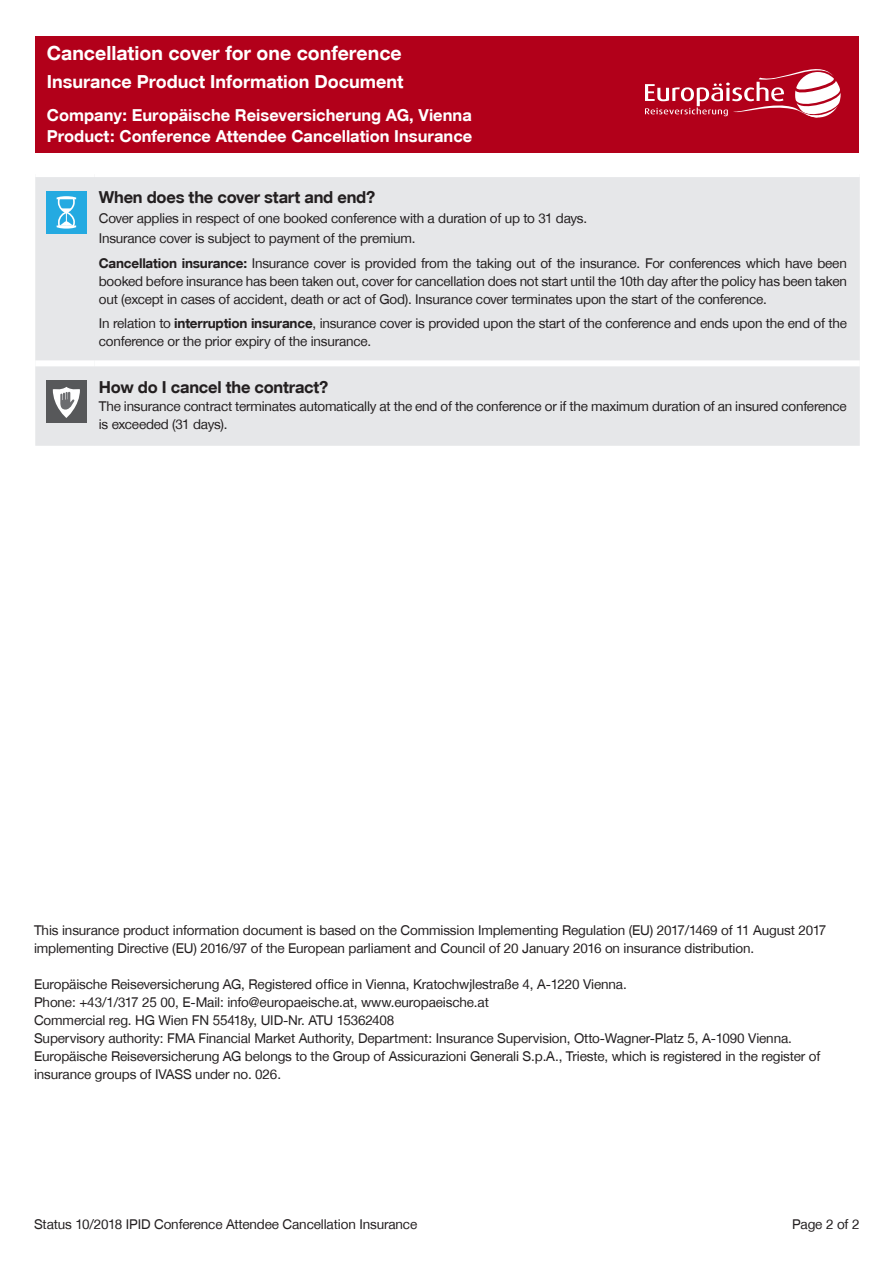
<style>
.page{position:relative;width:893px;height:1263px;background:#fff}
.page>*{position:absolute;margin:0;border:0;box-sizing:border-box;transform-origin:0 0}
.t1{font:19.5px "Helvetica Fet";color:#fff}
.t2{font:18px "Helvetica Fet";color:#fff}
.t3{font:16.5px/21.6px "Helvetica Fet";color:#fff}
.Überschrift_2_-_Frag{font:16.5px "Helvetica Fet";letter-spacing:-.015em;color:#231f20}
.Fließtext_ohne_Aufz{font:13.5px/18px "Helvetica Nor";letter-spacing:-.015em;color:#231f20}
.Impressium{font:13.5px/18px "Helvetica Nor";letter-spacing:-.01em;color:#231f20}
.s1{font-family:"Helvetica Fet"}
</style>
<div class="page">
<div style="left:35px;top:177px;width:825px;height:269px;background:#e6e7e9"></div>
<div style="left:35px;top:360px;width:60px;height:6px;background:#fff"></div>
<div style="left:95px;top:360px;width:765px;height:6px;background:#fff"></div>
<div style="left:46px;top:191px;width:41px;height:43px;background:#24aae1"></div>
<svg style="left:57px;top:196px;width:19px;height:33px"></svg>
<div style="left:46px;top:380px;width:41px;height:43px;background:#57585a"></div>
<svg style="left:53px;top:387px;width:27px;height:31px"></svg>
<div style="left:35px;top:36px;width:824px;height:117px;background:#b2001a"></div>
<svg style="left:645px;top:69px;width:196px;height:49px"></svg>
<h1 class="t1" style="left:47px;top:41px;width:356px">Cancellation cover for one conference</h1>
<h2 class="t2" style="left:47px;top:71px;width:358px">Insurance Product Information Document</h2>
<p class="t3" style="left:47px;top:104px;width:427px">Company: Europäische Reiseversicherung AG, Vienna<br>Product: Conference Attendee Cancellation Insurance</p>
<p class="Überschrift_2_-_Frag" style="left:99px;top:187px;width:278px">When does the cover start and end?</p>
<p class="Fließtext_ohne_Aufz" style="left:99px;top:209px;width:490px">Cover applies in respect of one booked conference with a duration of up to 31 days.</p>
<p class="Fließtext_ohne_Aufz" style="left:99px;top:229px;width:318px">Insurance cover is subject to payment of the premium.</p>
<p class="Fließtext_ohne_Aufz" style="left:99px;top:254px;width:750px;text-align:justify"><span class="s1">Cancellation insurance:</span> Insurance cover is provided from the taking out of the insurance. For conferences which have been booked before insurance has been taken out, cover for cancellation does not start until the 10th day after the policy has been taken out (except in cases of accident, death or act of God). Insurance cover terminates upon the start of the conference.</p>
<p class="Fließtext_ohne_Aufz" style="left:99px;top:314px;width:750px">In relation to <span class="s1">interruption insurance</span>, insurance cover is provided upon the start of the conference and ends upon the end of the conference or the prior expiry of the insurance.</p>
<p class="Überschrift_2_-_Frag" style="left:99px;top:377px;width:231px">How do I cancel the contract?</p>
<p class="Fließtext_ohne_Aufz" style="left:99px;top:397px;width:749px">The insurance contract terminates automatically at the end of the conference or if the maximum duration of an insured conference is exceeded (31 days).</p>
<p class="Impressium" style="left:34px;top:921px;width:794px">This insurance product information document is based on the Commission Implementing Regulation (EU) 2017/1469 of 11 August 2017 implementing Directive (EU) 2016/97 of the European parliament and Council of 20 January 2016 on insurance distribution.</p>
<p class="Impressium" style="left:34px;top:975px;width:594px">Europäische Reiseversicherung AG, Registered office in Vienna, Kratochwjlestraße 4, A-1220 Vienna.</p>
<p class="Impressium" style="left:34px;top:993px;width:456px">Phone: +43/1/317 25 00, E-Mail: info@europaeische.at, www.europaeische.at</p>
<p class="Impressium" style="left:34px;top:1011px;width:362px">Commercial reg. HG Wien FN 55418y, UID-Nr. ATU 15362408</p>
<p class="Impressium" style="left:34px;top:1029px;width:759px">Supervisory authority: FMA Financial Market Authority, Department: Insurance Supervision, Otto-Wagner-Platz 5, A-1090 Vienna.</p>
<p class="Impressium" style="left:34px;top:1047px;width:788px">Europäische Reiseversicherung AG belongs to the Group of Assicurazioni Generali S.p.A., Trieste, which is registered in the register of insurance groups of IVASS under no. 026.</p>
<p class="Fließtext_ohne_Aufz" style="left:34px;top:1215px;width:385px">Status 10/2018 IPID Conference Attendee Cancellation Insurance</p>
<p class="Fließtext_ohne_Aufz" style="left:792px;top:1215px;width:69px">Page 2 of 2</p>
</div>
